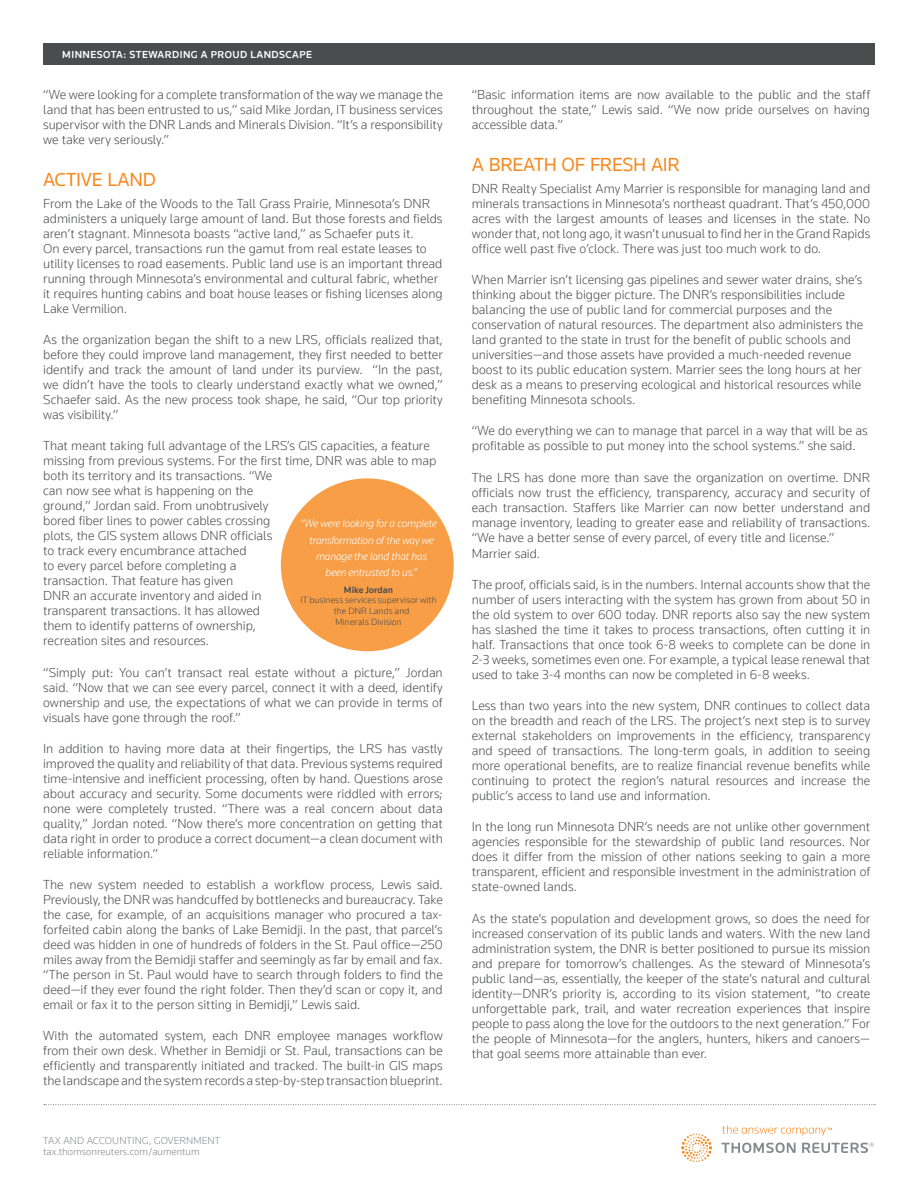
<style>
.page{position:relative;width:918px;height:1188px;background:#fff}
.page>*{position:absolute;margin:0;border:0;box-sizing:border-box;transform-origin:0 0}
.Body_Text_Heading{font:19.5px "Knowledge";letter-spacing:-.015em;color:#f6891f}
.Body_Text{font:300 13.5px/15px "Knowledge";letter-spacing:-.005em;color:#4b4c4d;text-align:justify}
.Pull_Quote{font:italic 300 11.4px/16.2px "Knowledge";letter-spacing:-.02em;color:#fff;text-align:center}
.Title_Level_4{font:300 10.5px "Knowledge";color:#86888b}
.Title_Level_2{font:500 10.5px "Knowledge";letter-spacing:.04em;color:#fff}
.Pull_Quote-2{font:300 9.45px/10.8px "Knowledge";letter-spacing:.01em;color:#4b4c4d}
.Pull_Quote-3{font:500 9.45px "Knowledge";letter-spacing:.01em;color:#4b4c4d}
</style>
<div class="page">
<div style="left:43px;top:43px;width:832px;height:22px;background:#4b4c4d"></div>
<div style="left:281px;top:478px;width:173px;height:173px;background:#f79e47;border-radius:50%"></div>
<svg style="left:44px;top:1104px;width:831px;height:1px"></svg>
<svg style="left:681px;top:1125px;width:193px;height:37px"></svg>
<p class="Title_Level_2" style="left:62px;top:48px;width:251px">MINNESOTA: STEWARDING A PROUD LANDSCAPE</p>
<p class="Body_Text" style="left:43px;top:87px;width:401px">“We were looking for a complete transformation of the way we manage the land that has been entrusted to us,” said Mike Jordan, IT business services supervisor with the DNR Lands and Minerals Division. “It’s a responsibility we take very seriously.”</p>
<p class="Body_Text_Heading" style="left:43px;top:168px;width:114px">ACTIVE LAND</p>
<p class="Body_Text" style="left:43px;top:196px;width:401px;text-align:left">From the Lake of the Woods to the Tall Grass Prairie, Minnesota’s DNR administers a uniquely large amount of land. But those forests and fields aren’t stagnant. Minnesota boasts “active land,” as Schaefer puts it.<br>On every parcel, transactions run the gamut from real estate leases to utility licenses to road easements. Public land use is an important thread running through Minnesota’s environmental and cultural fabric, whether it requires hunting cabins and boat house leases or fishing licenses along Lake Vermilion.</p>
<p class="Body_Text" style="left:43px;top:332px;width:401px">As the organization began the shift to a new LRS, officials realized that, before they could improve land management, they first needed to better identify and track the amount of land under its purview. “In the past, we didn’t have the tools to clearly understand exactly what we owned,” Schaefer said. As the new process took shape, he said, “Our top priority was visibility.”</p>
<p class="Body_Text" style="left:43px;top:438px;width:395px;text-align:left">That meant taking full advantage of the LRS’s GIS capacities, a feature missing from previous systems. For the first time, DNR was able to map both its territory and its transactions. “We<br>can now see what is happening on the<br>ground,” Jordan said. From unobtrusively<br>bored fiber lines to power cables crossing<br>plots, the GIS system allows DNR officials<br>to track every encumbrance attached<br>to every parcel before completing a<br>transaction. That feature has given<br>DNR an accurate inventory and aided in<br>transparent transactions. It has allowed<br>them to identify patterns of ownership,<br>recreation sites and resources.</p>
<p class="Body_Text" style="left:43px;top:664px;width:401px">“Simply put: You can’t transact real estate without a picture,” Jordan said. “Now that we can see every parcel, connect it with a deed, identify ownership and use, the expectations of what we can provide in terms of visuals have gone through the roof.”</p>
<p class="Body_Text" style="left:43px;top:741px;width:401px">In addition to having more data at their fingertips, the LRS has vastly improved the quality and reliability of that data. Previous systems required time-intensive and inefficient processing, often by hand. Questions arose about accuracy and security. Some documents were riddled with errors; none were completely trusted. “There was a real concern about data quality,” Jordan noted. “Now there’s more concentration on getting that data right in order to produce a correct document—a clean document with reliable information.”</p>
<p class="Body_Text" style="left:43px;top:877px;width:401px">The new system needed to establish a workflow process, Lewis said.<br>Previously, the DNR was handcuffed by bottlenecks and bureaucracy. Take the case, for example, of an acquisitions manager who procured a tax&shy;forfeited cabin along the banks of Lake Bemidji. In the past, that parcel’s deed was hidden in one of hundreds of folders in the St. Paul office—250 miles away from the Bemidji staffer and seemingly as far by email and fax. “The person in St. Paul would have to search through folders to find the deed—if they ever found the right folder. Then they’d scan or copy it, and email or fax it to the person sitting in Bemidji,” Lewis said.</p>
<p class="Body_Text" style="left:43px;top:1028px;width:401px">With the automated system, each DNR employee manages workflow from their own desk. Whether in Bemidji or St. Paul, transactions can be efficiently and transparently initiated and tracked. The built-in GIS maps the landscape and the system records a step-by-step transaction blueprint.</p>
<p class="Pull_Quote" style="left:300px;top:515px;width:138px">“We were looking for a complete transformation of the way we manage the land that has<br>been entrusted to us.”</p>
<p class="Pull_Quote-3" style="left:344px;top:584px;width:51px">Mike Jordan</p>
<p class="Pull_Quote-2" style="left:334px;top:595px;width:104px;text-indent:-33px">IT business services supervisor with the DNR Lands and</p>
<p class="Pull_Quote-2" style="left:336px;top:616px;width:68px">Minerals Division</p>
<p class="Title_Level_4" style="left:43px;top:1134px;width:178px">TAX AND ACCOUNTING, GOVERNMENT</p>
<p class="Title_Level_4" style="left:43px;top:1145px;width:158px">tax.thomsonreuters.com/aumentum</p>
<p class="Body_Text" style="left:472px;top:87px;width:400px">“Basic information items are now available to the public and the staff throughout the state,” Lewis said. “We now pride ourselves on having accessible data.”</p>
<p class="Body_Text_Heading" style="left:472px;top:153px;width:210px">A BREATH OF FRESH AIR</p>
<p class="Body_Text" style="left:472px;top:181px;width:400px">DNR Realty Specialist Amy Marrier is responsible for managing land and minerals transactions in Minnesota’s northeast quadrant. That’s 450,000 acres with the largest amounts of leases and licenses in the state. No wonder that, not long ago, it wasn’t unusual to find her in the Grand Rapids office well past five o’clock. There was just too much work to do.</p>
<p class="Body_Text" style="left:472px;top:272px;width:393px;text-align:left">When Marrier isn’t licensing gas pipelines and sewer water drains, she’s thinking about the bigger picture. The DNR’s responsibilities include balancing the use of public land for commercial purposes and the conservation of natural resources. The department also administers the land granted to the state in trust for the benefit of public schools and universities—and those assets have provided a much-needed revenue boost to its public education system. Marrier sees the long hours at her desk as a means to preserving ecological and historical resources while benefiting Minnesota schools.</p>
<p class="Body_Text" style="left:472px;top:423px;width:397px">“We do everything we can to manage that parcel in a way that will be as profitable as possible to put money into the school systems.” she said.</p>
<p class="Body_Text" style="left:472px;top:469px;width:400px">The LRS has done more than save the organization on overtime. DNR officials now trust the efficiency, transparency, accuracy and security of each transaction. Staffers like Marrier can now better understand and manage inventory, leading to greater ease and reliability of transactions. “We have a better sense of every parcel, of every title and license.”</p>
<p class="Body_Text" style="left:472px;top:546px;width:70px">Marrier said.</p>
<p class="Body_Text" style="left:472px;top:577px;width:400px">The proof, officials said, is in the numbers. Internal accounts show that the number of users interacting with the system has grown from about 50 in the old system to over 600 today. DNR reports also say the new system has slashed the time it takes to process transactions, often cutting it in half. Transactions that once took 6-8 weeks to complete can be done in 2-3 weeks, sometimes even one. For example, a typical lease renewal that used to take 3-4 months can now be completed in 6-8 weeks.</p>
<p class="Body_Text" style="left:472px;top:698px;width:400px">Less than two years into the new system, DNR continues to collect data on the breadth and reach of the LRS. The project’s next step is to survey external stakeholders on improvements in the efficiency, transparency and speed of transactions. The long-term goals, in addition to seeing more operational benefits, are to realize financial revenue benefits while continuing to protect the region’s natural resources and increase the public’s access to land use and information.</p>
<p class="Body_Text" style="left:472px;top:819px;width:400px">In the long run Minnesota DNR’s needs are not unlike other government agencies responsible for the stewardship of public land resources. Nor does it differ from the mission of other nations seeking to gain a more transparent, efficient and responsible investment in the administration of state-owned lands.</p>
<p class="Body_Text" style="left:472px;top:910px;width:400px">As the state’s population and development grows, so does the need for increased conservation of its public lands and waters. With the new land administration system, the DNR is better positioned to pursue its mission and prepare for tomorrow’s challenges. As the steward of Minnesota’s public land—as, essentially, the keeper of the state’s natural and cultural identity—DNR’s priority is, according to its vision statement, “to create unforgettable park, trail, and water recreation experiences that inspire people to pass along the love for the outdoors to the next generation.” For the people of Minnesota—for the anglers, hunters, hikers and canoers— that goal seems more attainable than ever.</p>
</div>
